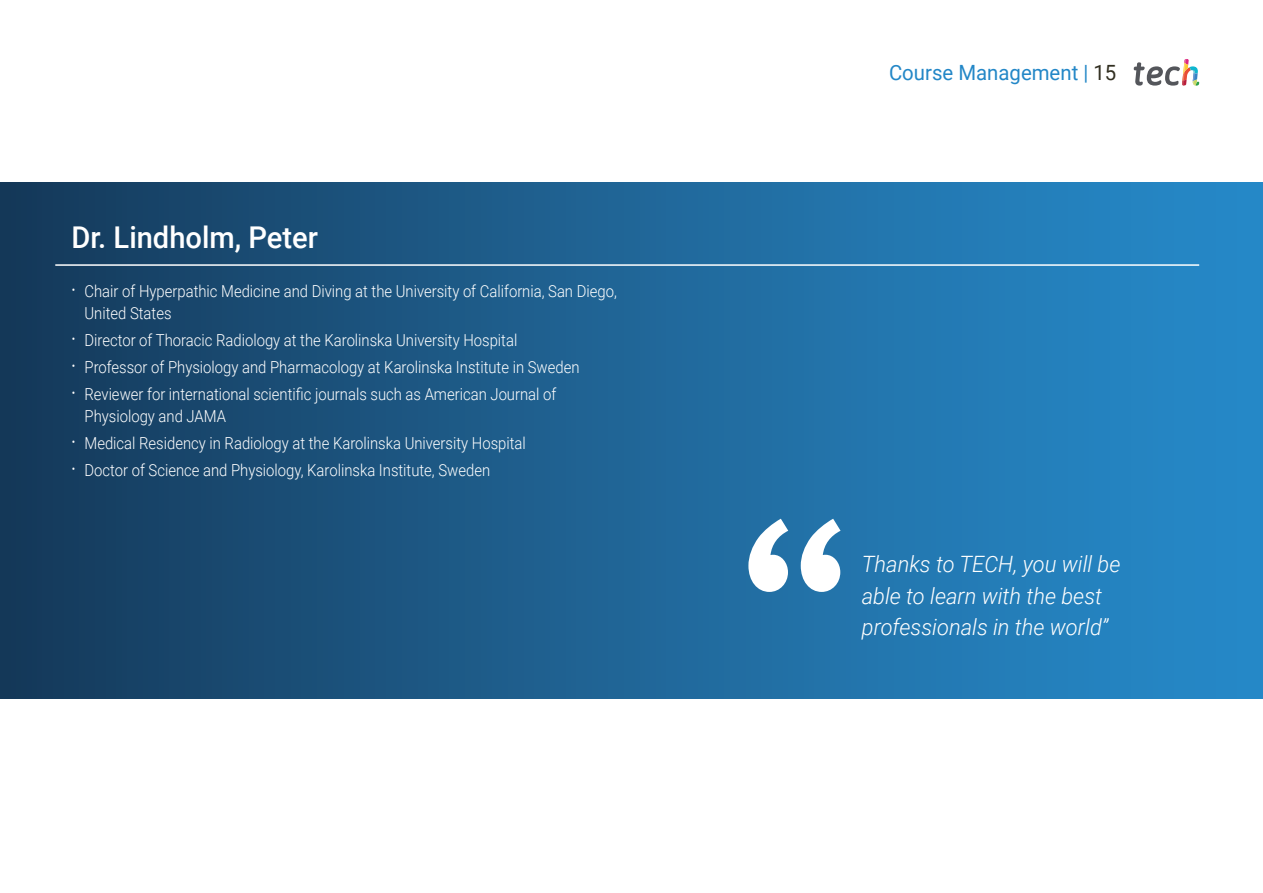
<style>
.page{position:relative;width:1263px;height:893px;background:#fff}
.page>*{position:absolute;margin:0;border:0;box-sizing:border-box;transform-origin:0 0}
.t1{font:500 30px "Roboto";color:#fff}
.t2{font:italic 300 22.5px/31.5px "Roboto";color:#fff}
.t3{font:21px "Roboto";color:#2387c7}
.t4{font:300 16.5px/22.5px "Roboto";color:#fff;scale:.9 1}
.s1{color:#2488c7}
.s2{color:#312e20}
</style>
<div class="page">
<div style="left:0;top:182px;width:1263px;height:516px;background:linear-gradient(to right,#163a5c,#288ecf)"></div>
<svg style="left:748px;top:519px;width:92px;height:73px"></svg>
<svg style="left:1134px;top:59px;width:65px;height:27px"></svg>
<hr style="left:55px;top:264px;width:1144px;height:2px;background:#fff">
<h1 class="t1" style="left:71px;top:216px;width:248px">Dr. Lindholm, Peter</h1>
<p class="t4" style="left:85px;top:279px;width:593px;text-indent:-13px"><sup>•</sup> Chair of Hyperpathic Medicine and Diving at the University of California, San Diego,<br>United States</p>
<p class="t4" style="left:72px;top:328px;width:497px"><sup>•</sup> Director of Thoracic Radiology at the Karolinska University Hospital</p>
<p class="t4" style="left:72px;top:355px;width:566px"><sup>•</sup> Professor of Physiology and Pharmacology at Karolinska Institute in Sweden</p>
<p class="t4" style="left:85px;top:382px;width:526px;text-indent:-13px"><sup>•</sup> Reviewer for international scientific journals such as American Journal of<br>Physiology and JAMA</p>
<p class="t4" style="left:72px;top:431px;width:506px"><sup>•</sup> Medical Residency in Radiology at the Karolinska University Hospital</p>
<p class="t4" style="left:72px;top:458px;width:466px"><sup>•</sup> Doctor of Science and Physiology, Karolinska Institute, Sweden</p>
<p class="t3" style="left:889px;top:57px;width:229px">Course Management <span class="s1">|</span> <span class="s2">15</span></p>
<h2 class="t2" style="left:862px;top:548px;width:260px">Thanks to TECH, you will be able to learn with the best professionals in the world”</h2>
</div>
